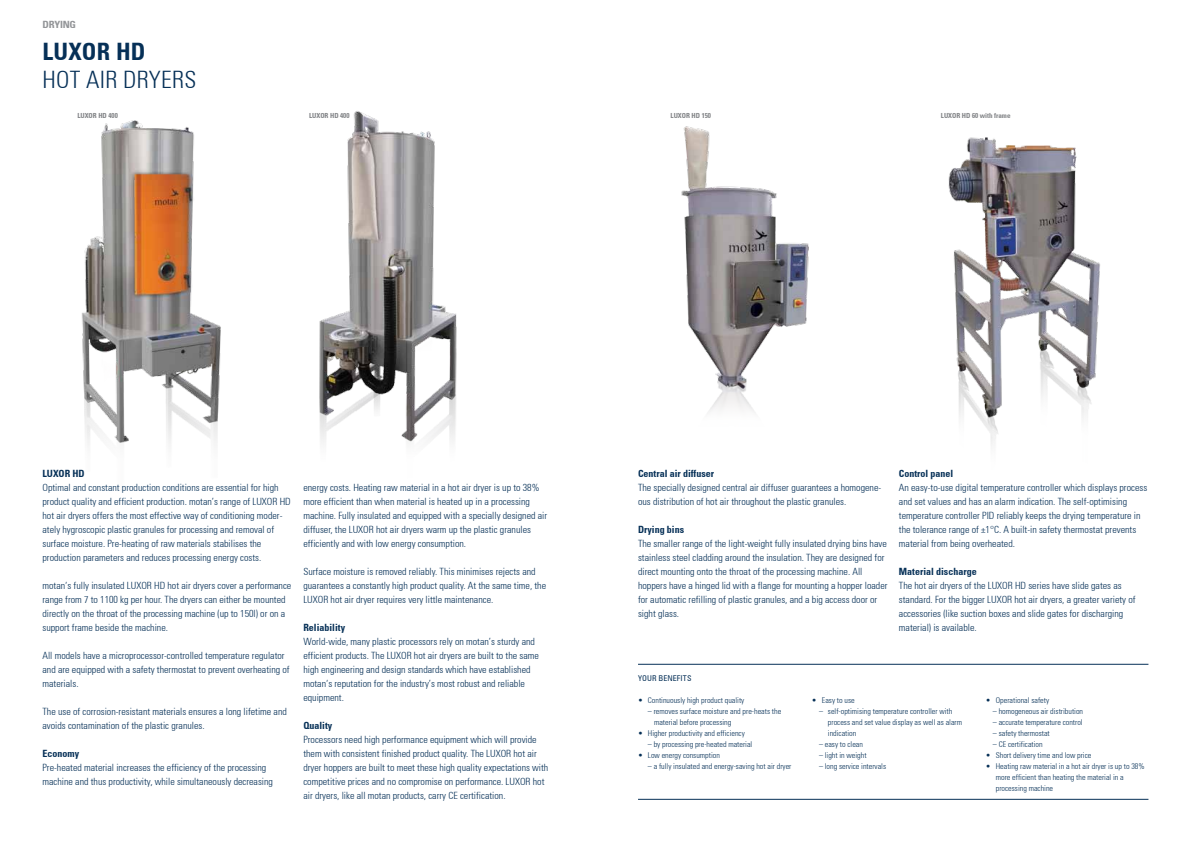
<style>
.page{position:relative;width:1191px;height:842px;background:#fff}
.page>*{position:absolute;margin:0;border:0;box-sizing:border-box;transform-origin:0 0}
.t1{font:300 condensed 24px "Univers";letter-spacing:.01em;color:#063057}
.t2{font:700 condensed 24px "Univers";letter-spacing:.01em;color:#063057}
.t3{font:300 condensed 10px/14px "Univers";color:#063057}
.t4{font:700 condensed 10px "Univers";color:#063057}
.t5{font:700 condensed 10px "Univers";letter-spacing:-.02em;color:#939598;scale:1.06 1}
.t6{font:300 condensed 8px/11px "Univers";color:#063057}
.t7{font:condensed 8px "Univers";color:#063057}
.t8{font:700 condensed 7px "Univers";color:#808285}
</style>
<div class="page">
<img style="left:319px;top:111px;width:138px;height:332px">
<img style="left:681px;top:126px;width:128px;height:287px">
<img style="left:82px;top:120px;width:139px;height:325px">
<img style="left:948px;top:137px;width:152px;height:309px">
<hr style="left:638px;top:664px;width:510px;height:1px;background:#063057">
<hr style="left:638px;top:799px;width:510px;height:1px;background:#063057">
<p class="t5" style="left:43px;top:18px;width:33px">Drying</p>
<h1 class="t2" style="left:43px;top:37px;width:105px">LUXOR HD</h1>
<h1 class="t1" style="left:43px;top:65px;width:155px">Hot air dryers</h1>
<p class="t8" style="left:77px;top:112px;width:42px">LUXOR HD 400</p>
<p class="t8" style="left:309px;top:112px;width:42px">LUXOR HD 400</p>
<p class="t8" style="left:670px;top:112px;width:42px">LUXOR HD 150</p>
<p class="t8" style="left:941px;top:112px;width:71px">LUXOR HD 60 with frame</p>
<p class="t4" style="left:43px;top:467px;width:44px">LUXOR HD</p>
<p class="t3" style="left:43px;top:480px;width:248px">Optimal and constant production conditions are essential for high product quality and efficient production. motan’s range of LUXOR HD hot air dryers offers the most effective way of conditioning moder&shy;ately hygroscopic plastic granules for processing and removal of surface moisture. Pre-heating of raw materials stabilises the production parameters and reduces processing energy costs.</p>
<p class="t3" style="left:43px;top:578px;width:250px">motan‘s fully insulated LUXOR HD hot air dryers cover a performance range from 7 to 1100 kg per hour. The dryers can either be mounted directly on the throat of the processing machine (up to 150l) or on a support frame beside the machine.</p>
<p class="t3" style="left:43px;top:648px;width:249px">All models have a microprocessor-controlled temperature regulator and are equipped with a safety thermostat to prevent overheating of materials.</p>
<p class="t3" style="left:43px;top:704px;width:246px">The use of corrosion-resistant materials ensures a long lifetime and avoids contamination of the plastic granules.</p>
<p class="t4" style="left:43px;top:747px;width:38px">Economy</p>
<p class="t3" style="left:43px;top:760px;width:232px">Pre-heated material increases the efficiency of the processing machine and thus productivity, while simultaneously decreasing</p>
<p class="t3" style="left:303px;top:480px;width:245px">energy costs. Heating raw material in a hot air dryer is up to 38% more efficient than when material is heated up in a processing machine. Fully insulated and equipped with a specially designed air diffuser, the LUXOR hot air dryers warm up the plastic granules efficiently and with low energy consumption.</p>
<p class="t3" style="left:303px;top:564px;width:244px">Surface moisture is removed reliably. This minimises rejects and guarantees a constantly high product quality. At the same time, the<br>LUXOR hot air dryer requires very little maintenance.</p>
<p class="t4" style="left:303px;top:621px;width:43px">Reliability</p>
<p class="t3" style="left:303px;top:634px;width:237px">World-wide, many plastic processors rely on motan’s sturdy and efficient products. The LUXOR hot air dryers are built to the same high engineering and design standards which have established motan‘s reputation for the industry’s most robust and reliable equipment.</p>
<p class="t4" style="left:303px;top:719px;width:30px">Quality</p>
<p class="t3" style="left:303px;top:732px;width:246px">Processors need high performance equipment which will provide them with consistent finished product quality. The LUXOR hot air dryer hoppers are built to meet these high quality expectations with competitive prices and no compromise on performance. LUXOR hot air dryers, like all motan products, carry CE certification.</p>
<p class="t4" style="left:638px;top:467px;width:78px">Central air diffuser</p>
<p class="t3" style="left:638px;top:480px;width:245px">The specially designed central air diffuser guarantees a homogene&shy;ous distribution of hot air throughout the plastic granules.</p>
<p class="t4" style="left:638px;top:523px;width:48px">Drying bins</p>
<p class="t3" style="left:638px;top:536px;width:251px">The smaller range of the light-weight fully insulated drying bins have stainless steel cladding around the insulation. They are designed for direct mounting onto the throat of the processing machine. All hoppers have a hinged lid with a flange for mounting a hopper loader for automatic refilling of plastic granules, and a big access door or sight glass.</p>
<p class="t4" style="left:899px;top:467px;width:56px">Control panel</p>
<p class="t3" style="left:899px;top:480px;width:250px">An easy-to-use digital temperature controller which displays process and set values and has an alarm indication. The self-optimising temperature controller PID reliably keeps the drying temperature in the tolerance range of ±1°C. A built-in safety thermostat prevents material from being overheated.</p>
<p class="t4" style="left:899px;top:565px;width:79px">Material discharge</p>
<p class="t3" style="left:899px;top:578px;width:238px">The hot air dryers of the LUXOR HD series have slide gates as standard. For the bigger LUXOR hot air dryers, a greater variety of accessories (like suction boxes and slide gates for discharging material) is available.</p>
<p class="t7" style="left:638px;top:673px;width:10px">YOUR</p>
<p class="t7" style="left:658px;top:673px;width:6px">BENE</p>
<p class="t7" style="left:677px;top:673px;width:11px">FITS</p>
<p class="t6" style="left:638px;top:694px;width:108px">• Continuously high product quality</p>
<p class="t6" style="left:654px;top:705px;width:129px;text-indent:-6px">– removes surface moisture and pre-heats the material before processing</p>
<p class="t6" style="left:638px;top:727px;width:108px">• Higher productivity and efficiency</p>
<p class="t6" style="left:648px;top:738px;width:106px">– by processing pre-heated material</p>
<p class="t6" style="left:638px;top:749px;width:83px">• Low energy consumption</p>
<p class="t6" style="left:648px;top:760px;width:145px">– a fully insulated and energy-saving hot air dryer</p>
<p class="t6" style="left:812px;top:694px;width:44px">• Easy to use</p>
<p class="t6" style="left:828px;top:705px;width:136px;text-indent:-9px">– self-optimising temperature controller with process and set value display as well as alarm indication</p>
<p class="t6" style="left:819px;top:738px;width:45px">– easy to clean</p>
<p class="t6" style="left:819px;top:749px;width:49px">– light in weight</p>
<p class="t6" style="left:819px;top:760px;width:69px">– long service intervals</p>
<p class="t6" style="left:986px;top:694px;width:65px">• Operational safety</p>
<p class="t6" style="left:993px;top:705px;width:92px">– homogeneous air distribution</p>
<p class="t6" style="left:993px;top:716px;width:91px">– accurate temperature control</p>
<p class="t6" style="left:993px;top:727px;width:58px">– safety thermostat</p>
<p class="t6" style="left:993px;top:738px;width:51px">– CE certification</p>
<p class="t6" style="left:986px;top:749px;width:107px">• Short delivery time and low price</p>
<p class="t6" style="left:995px;top:760px;width:150px;text-indent:-10px">• Heating raw material in a hot air dryer is up to 38% more efficient than heating the material in a processing machine</p>
</div>
